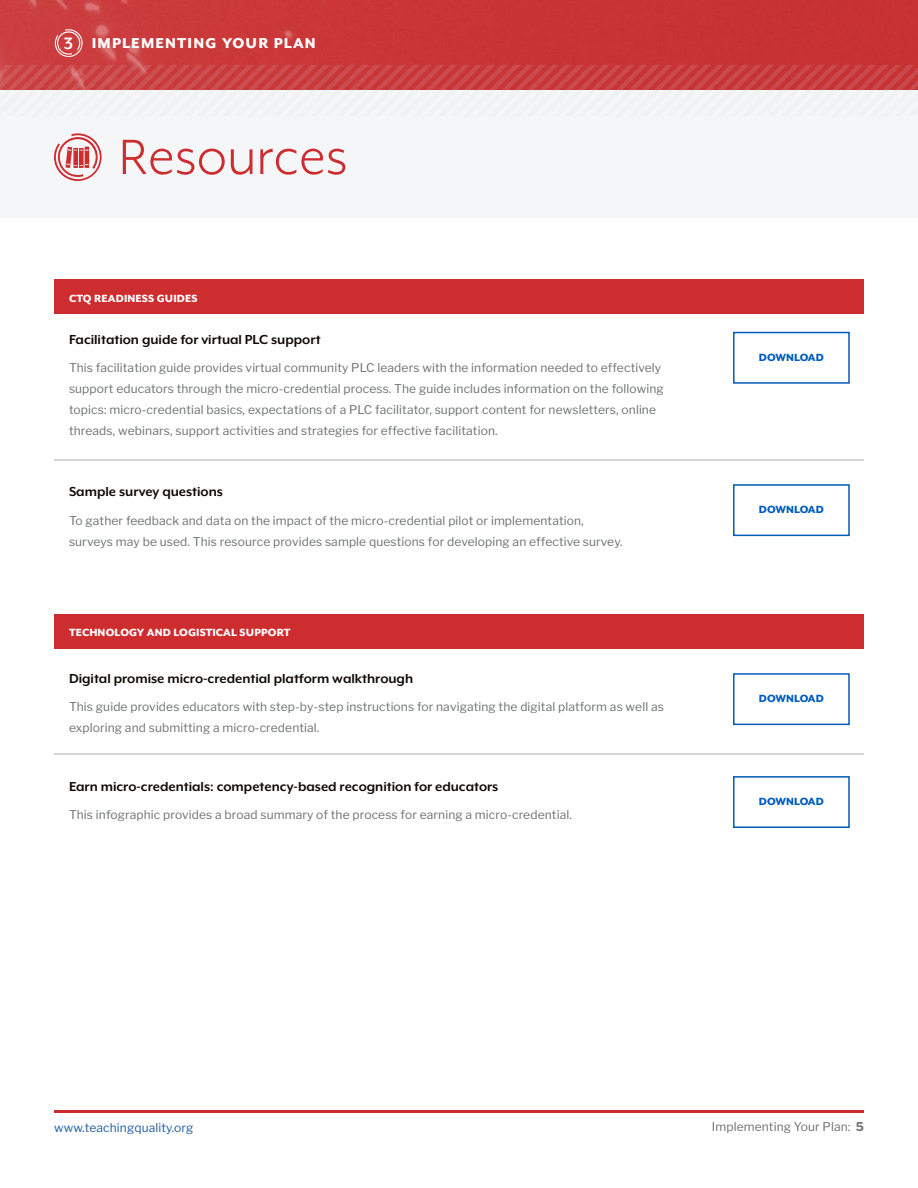
<style>
.page{position:relative;width:918px;height:1188px;background:#fff}
.page>*{position:absolute;margin:0;border:0;box-sizing:border-box;transform-origin:0 0}
.t1{font:57px "Mr Eaves XL Mod OT";letter-spacing:.01em;color:#ce2d30}
.Sub_Head_1{font:700 19.05px "Mr Eaves XL Mod OT";color:#fff}
.t2{font:800 16.5px "Mr Eaves XL Mod OT";letter-spacing:.07em;color:#fff}
.Resouce_-_Subhead{font:700 15px "Mr Eaves XL Mod OT";color:#100906}
.table_text{font:12px/21px "Libre Franklin";letter-spacing:.01em;color:#6e7171}
.t3{font:800 12px "Mr Eaves XL Mod OT";letter-spacing:.01em;color:#fff}
.Sub_Head_1-2{font:800 12px "Mr Eaves XL Mod OT";color:#005cb9}
.table_text-2{font:12px "Libre Franklin";letter-spacing:.01em;color:#215e9e}
.s1{font-weight:700}
</style>
<div class="page">
<div style="left:0;top:90px;width:918px;height:128px;background:#f4f6f7"></div>
<div style="left:54px;top:280px;width:810px;height:34px;background:#ce2d30"></div>
<hr style="left:54px;top:1110px;width:810px;height:2px;background:#ce2d30">
<hr style="left:54px;top:459px;width:810px;height:2px;background:#d3d5d6">
<img style="left:0;top:0;width:918px;height:65px">
<svg style="left:0;top:65px;width:918px;height:25px;background:#c94143"></svg>
<div style="left:733px;top:332px;width:117px;height:52px;border:2px solid #005cb9"></div>
<div style="left:733px;top:484px;width:117px;height:52px;border:2px solid #005cb9"></div>
<svg style="left:54px;top:133px;width:48px;height:48px"></svg>
<svg style="left:55px;top:29px;width:28px;height:28px"></svg>
<div style="left:54px;top:614px;width:810px;height:35px;background:#ce2d30"></div>
<div style="left:733px;top:673px;width:117px;height:52px;border:2px solid #005cb9"></div>
<div style="left:733px;top:776px;width:117px;height:52px;border:2px solid #005cb9"></div>
<hr style="left:54px;top:753px;width:810px;height:1px;background:#d3d5d6">
<p class="Sub_Head_1" style="left:64px;top:34px;width:11px">3</p>
<p class="t2" style="left:92px;top:35px;width:225px">IMPLEMENTING YOUR PLAN</p>
<p class="t1" style="left:119px;top:128px;width:230px">Resources</p>
<p class="t3" style="left:69px;top:292px;width:130px">CTQ READINESS GUIDES</p>
<p class="Resouce_-_Subhead" style="left:69px;top:332px;width:253px">Facilitation guide for virtual PLC support</p>
<p class="table_text" style="left:69px;top:357px;width:596px">This facilitation guide provides virtual community PLC leaders with the information needed to effectively support educators through the micro-credential process. The guide includes information on the following topics: micro-credential basics, expectations of a PLC facilitator, support content for newsletters, online threads, webinars, support activities and strategies for effective facilitation.</p>
<p class="Resouce_-_Subhead" style="left:69px;top:484px;width:156px">Sample survey questions</p>
<p class="table_text" style="left:69px;top:510px;width:555px">To gather feedback and data on the impact of the micro-credential pilot or implementation, surveys may be used. This resource provides sample questions for developing an effective survey.</p>
<p class="t3" style="left:69px;top:627px;width:223px">TECHNOLOGY AND LOGISTICAL SUPPORT</p>
<p class="Resouce_-_Subhead" style="left:69px;top:671px;width:346px">Digital promise micro-credential platform walkthrough</p>
<p class="table_text" style="left:69px;top:696px;width:596px">This guide provides educators with step-by-step instructions for navigating the digital platform as well as exploring and submitting a micro-credential.</p>
<p class="Resouce_-_Subhead" style="left:69px;top:779px;width:431px">Earn micro-credentials: competency-based recognition for educators</p>
<p class="table_text" style="left:69px;top:804px;width:504px">This infographic provides a broad summary of the process for earning a micro-credential.</p>
<p class="Sub_Head_1-2" style="left:759px;top:351px;width:66px">DOWNLOAD</p>
<p class="Sub_Head_1-2" style="left:759px;top:504px;width:66px">DOWNLOAD</p>
<p class="Sub_Head_1-2" style="left:759px;top:693px;width:66px">DOWNLOAD</p>
<p class="Sub_Head_1-2" style="left:759px;top:796px;width:66px">DOWNLOAD</p>
<p class="table_text-2" style="left:54px;top:1121px;width:141px">www.teachingquality.org</p>
<p class="table_text" style="left:712px;top:1117px;width:154px">Implementing Your Plan: <span class="s1">5</span></p>
</div>
